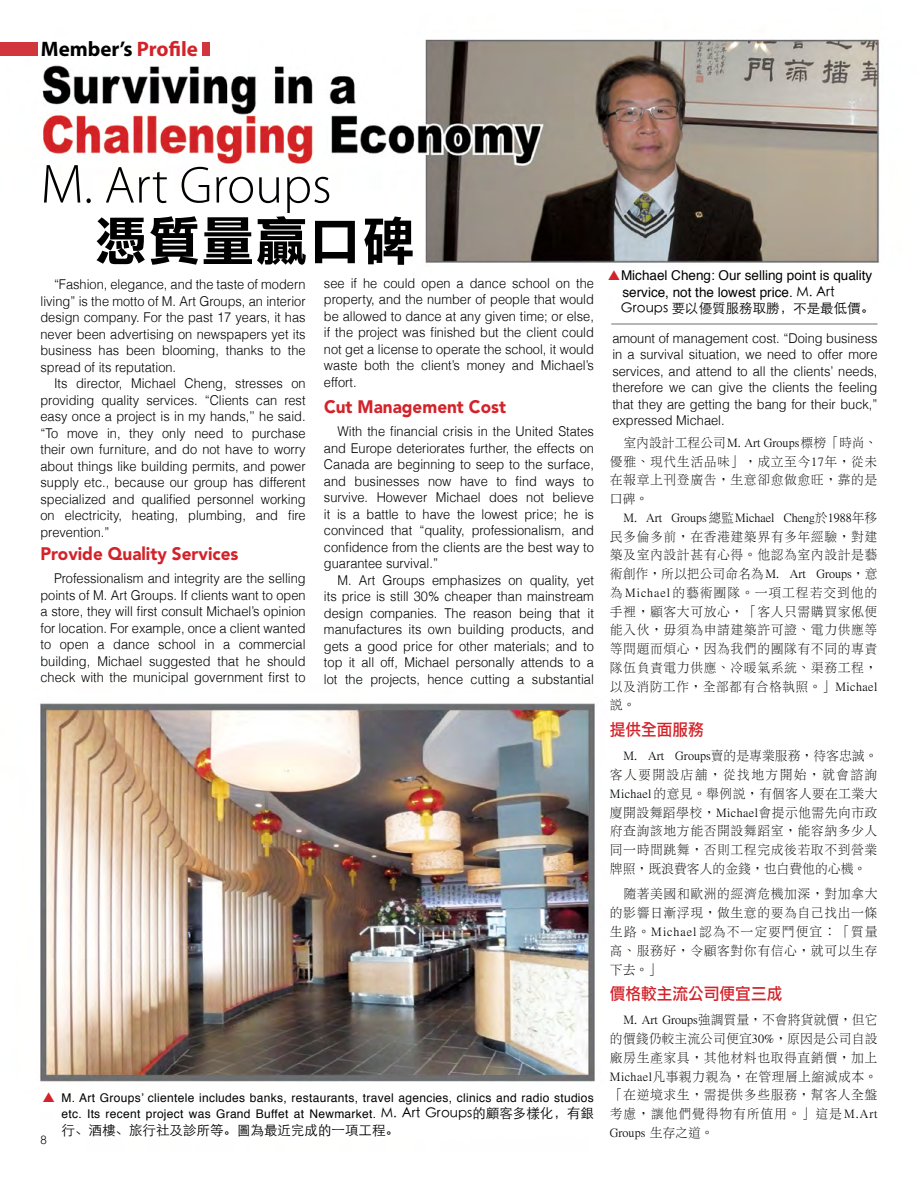
<style>
.page{position:relative;width:918px;height:1188px;background:#fff}
.page>*{position:absolute;margin:0;border:0;box-sizing:border-box;transform-origin:0 0}
.t1{font:300 52.5px "Myriad Pro";color:#000}
.t2{font:52.5px "DF Li Hei Bd HK BF";letter-spacing:.02em;color:#000}
.t3{font:700 21px "Myriad Pro";color:#000}
.t4{font:900 18px "Avenir";color:#d2232a;scale:.95 1}
.t5{font:16.5px "Li Gothic Med";color:#d2232a;scale:.95 1}
.t6{font:300 13.5px/16.5px "Helvetica";color:#000;text-align:justify;scale:.95 1}
.t7{font:300 13.5px/18.8px "Li Sung";letter-spacing:.045em;color:#000;text-align:justify;scale:.95 1}
.t8{font:13.5px/16.2px "Helvetica";color:#000}
.t9{font:300 13.5px "ST Heiti SC";color:#000}
.t10{font:12px/16.5px "Helvetica";letter-spacing:.025em;color:#000}
.t11{font:300 12px "Helvetica";color:#000;scale:.95 1}
.s1{color:#d2232a}
.s2{font-size:55.5px}
.s3{font-family:"ST Heiti SC";font-weight:300;font-size:13.5px}
.s4{font-family:"ST Heiti SC";font-weight:300}
</style>
<div class="page">
<img style="left:40px;top:39px;width:840px;height:1043px">
<div style="left:202px;top:42px;width:8px;height:14px;background:#d1363c"></div>
<div style="left:0;top:42px;width:38px;height:14px;background:#d1363c"></div>
<hr style="left:611px;top:324px;width:266px;height:1px;background:#6d6e71">
<svg style="left:608px;top:270px;width:12px;height:10px"></svg>
<h2 class="t3" style="left:41px;top:35px;width:159px">Member’s <span class="s1">Profile</span></h2>
<h1 class="t1" style="left:40px;top:153px;width:293px"><span class="s2">M</span>. Art Groups</h1>
<h1 class="t2" style="left:94px;top:214px;width:322px">憑質量贏口碑</h1>
<p class="t6" style="left:40px;top:276px;width:281px;text-indent:14px">“Fashion, elegance, and the taste of modern living” is the motto of M. Art Groups, an interior design company. For the past 17 years, it has never been advertising on newspapers yet its business has been blooming, thanks to the spread of its reputation.</p>
<p class="t6" style="left:40px;top:374px;width:281px;text-indent:14px">Its director, Michael Cheng, stresses on providing quality services. “Clients can rest easy once a project is in my hands,’’ he said. “To move in, they only need to purchase their own furniture, and do not have to worry about things like building permits, and power supply etc., because our group has different specialized and qualified personnel working on electricity, heating, plumbing, and fire prevention.”</p>
<h3 class="t4" style="left:40px;top:543px;width:210px">Provide Quality Services</h3>
<p class="t6" style="left:40px;top:570px;width:281px;text-indent:14px">Professionalism and integrity are the selling points of M. Art Groups. If clients want to open a store, they will first consult Michael’s opinion for location. For example, once a client wanted to open a dance school in a commercial building, Michael suggested that he should check with the municipal government first to</p>
<p class="t6" style="left:324px;top:274px;width:286px">see if he could open a dance school on the property, and the number of people that would be allowed to dance at any given time; or else, if the project was finished but the client could not get a license to operate the school, it would waste both the client’s money and Michael’s effort.</p>
<h3 class="t4" style="left:324px;top:396px;width:193px">Cut Management Cost</h3>
<p class="t6" style="left:324px;top:423px;width:286px;text-indent:14px">With the financial crisis in the United States and Europe deteriorates further, the effects on Canada are beginning to seep to the surface, and businesses now have to find ways to survive. However Michael does not believe it is a battle to have the lowest price; he is convinced that “quality, professionalism, and confidence from the clients are the best way to guarantee survival.”</p>
<p class="t6" style="left:324px;top:571px;width:286px;text-indent:14px">M. Art Groups emphasizes on quality, yet its price is still 30% cheaper than mainstream design companies. The reason being that it manufactures its own building products, and gets a good price for other materials; and to top it all off, Michael personally attends to a lot the projects, hence cutting a substantial</p>
<p class="t11" style="left:40px;top:1130px;width:8px">8</p>
<p class="t10" style="left:62px;top:1090px;width:534px">M. Art Groups’ clientele includes banks, restaurants, travel agencies, clinics and radio studios etc. Its recent project was Grand Buffet at Newmarket. <span class="s3">M. Art Groups的顧客多樣化，有銀</span></p>
<p class="t9" style="left:62px;top:1118px;width:339px">行、酒樓、旅行社及診所等。圖為最近完成的一項工程。</p>
<p class="t8" style="left:621px;top:268px;width:253px">Michael Cheng: Our selling point is quality service, not the lowest price. <span class="s4">M. Art</span></p>
<p class="t9" style="left:621px;top:296px;width:255px">Groups 要以優質服務取勝，不是最低價。</p>
<p class="t6" style="left:612px;top:329px;width:281px">amount of management cost. “Doing business in a survival situation, we need to offer more services, and attend to all the clients’ needs, therefore we can give the clients the feeling that they are getting the bang for their buck,” expressed Michael.</p>
<p class="t7" style="left:610px;top:433px;width:283px;text-indent:14px">室內設計工程公司M. Art Groups標榜「時尚、優雅、現代生活品味」，成立至今17年，從未在報章上刊登廣告，生意卻愈做愈旺，靠的是口碑。</p>
<p class="t7" style="left:610px;top:508px;width:283px;text-indent:14px">M. Art Groups總監Michael Cheng於1988年移民多倫多前，在香港建築界有多年經驗，對建築及室內設計甚有心得。他認為室內設計是藝術創作，所以把公司命名為M. Art Groups，意為Michael的藝術團隊。一項工程若交到他的手裡，顧客大可放心，「客人只需購買家俬便能入伙，毋須為申請建築許可證、電力供應等等問題而煩心，因為我們的團隊有不同的專責隊伍負責電力供應、冷暖氣系統、渠務工程，以及消防工作，全部都有合格執照。」Michael說。</p>
<p class="t5" style="left:610px;top:721px;width:101px">提供全面服務</p>
<p class="t7" style="left:610px;top:747px;width:283px;text-indent:14px">M. Art Groups賣的是專業服務，待客忠誠。客人要開設店舖，從找地方開始，就會諮詢Michael的意見。舉例說，有個客人要在工業大廈開設舞蹈學校，Michael會提示他需先向市政府查詢該地方能否開設舞蹈室，能容納多少人同一時間跳舞，否則工程完成後若取不到營業牌照，既浪費客人的金錢，也白費他的心機。</p>
<p class="t7" style="left:610px;top:885px;width:283px;text-indent:14px">隨著美國和歐洲的經濟危機加深，對加拿大的影響日漸浮現，做生意的要為自己找出一條生路。Michael認為不一定要鬥便宜：「質量高、服務好，令顧客對你有信心，就可以生存下去。」</p>
<p class="t5" style="left:610px;top:985px;width:183px">價格較主流公司便宜三成</p>
<p class="t7" style="left:610px;top:1011px;width:283px;text-indent:14px">M. Art Groups強調質量，不會將貨就價，但它的價錢仍較主流公司便宜30%，原因是公司自設廠房生產家具，其他材料也取得直銷價，加上Michael凡事親力親為，在管理層上縮減成本。「在逆境求生，需提供多些服務，幫客人全盤考慮，讓他們覺得物有所值用。」這是 M.Art Groups 生存之道。</p>
</div>
